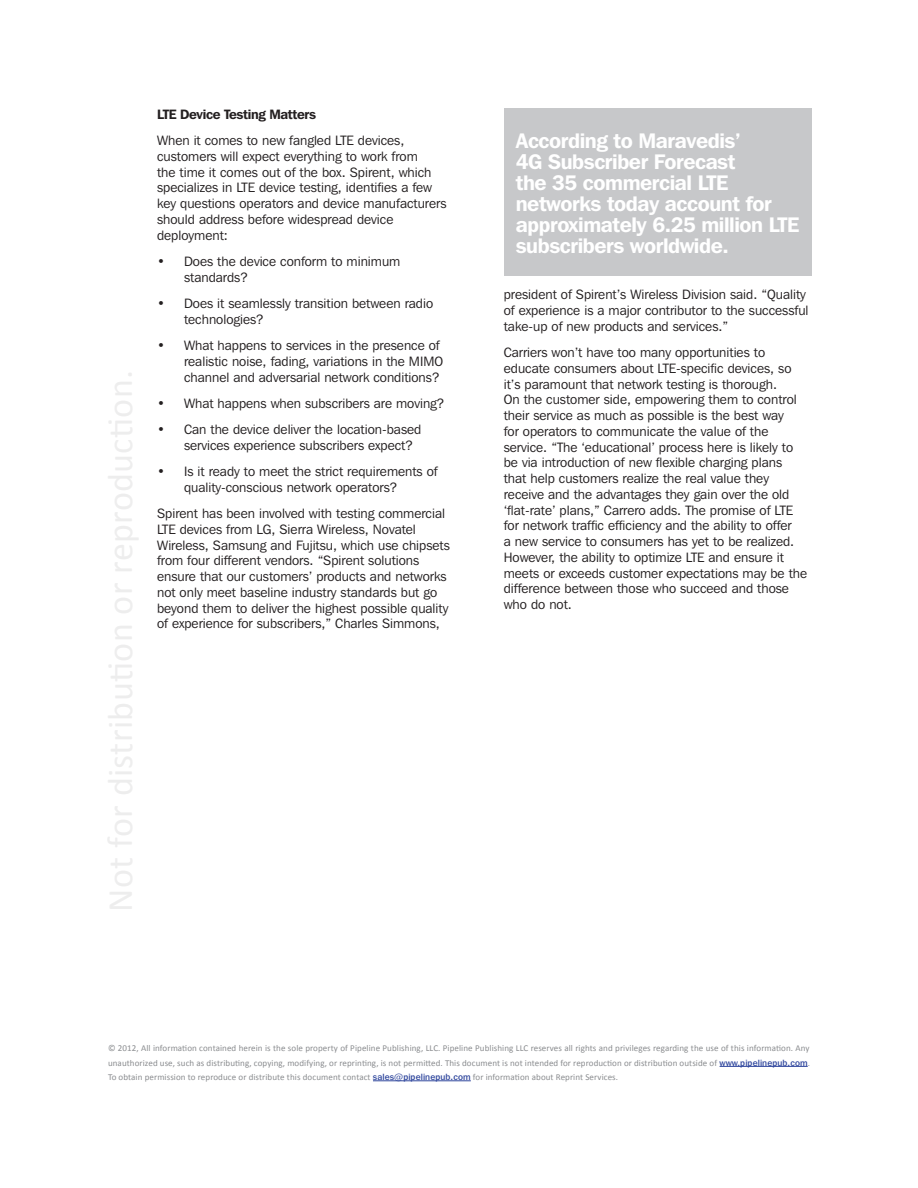
<style>
.page{position:relative;width:918px;height:1188px;background:#fff}
.page>*{position:absolute;margin:0;border:0;box-sizing:border-box;transform-origin:0 0}
.t1{font:600 21px/21px "Franklin Gothic IT Cby BT";letter-spacing:-.02em;color:#fff}
.t2{font:13.5px/15.8px "Franklin Gothic IT Cby BT";color:#231f20}
.t3{font:600 13.5px "Franklin Gothic IT Cby BT";letter-spacing:-.025em;color:#231f20}
.t4{font:9px/14.4px "Calibri";letter-spacing:.01em;color:#8a8c8f;text-align:justify}
.s1{font-family:"Franklin Gothic IT Cby BT";font-weight:500;color:#31489e}
</style>
<div class="page">
<hr style="left:720px;top:1066px;width:88px;height:1px;background:#31489e">
<hr style="left:373px;top:1080px;width:98px;height:1px;background:#31489e">
<div style="left:504px;top:108px;width:307px;height:167px;background:#c7c8ca"></div>
<p class="t3" style="left:157px;top:106px;width:161px">LTE Device Testing Matters</p>
<p class="t2" style="left:157px;top:132px;width:291px">When it comes to new fangled LTE devices, customers will expect everything to work from<br>the time it comes out of the box. Spirent, which specializes in LTE device testing, identifies a few key questions operators and device manufacturers should address before widespread device deployment:</p>
<p class="t2" style="left:184px;top:253px;width:218px;text-indent:-27px">• Does the device conform to minimum standards?</p>
<p class="t2" style="left:184px;top:295px;width:251px;text-indent:-27px">• Does it seamlessly transition between radio technologies?</p>
<p class="t2" style="left:184px;top:337px;width:261px;text-indent:-27px">• What happens to services in the presence of realistic noise, fading, variations in the MIMO channel and adversarial network conditions?</p>
<p class="t2" style="left:157px;top:395px;width:289px">• What happens when subscribers are moving?</p>
<p class="t2" style="left:184px;top:421px;width:239px;text-indent:-27px">• Can the device deliver the location-based services experience subscribers expect?</p>
<p class="t2" style="left:184px;top:463px;width:255px;text-indent:-27px">• Is it ready to meet the strict requirements of quality-conscious network operators?</p>
<p class="t2" style="left:157px;top:505px;width:294px">Spirent has been involved with testing commercial LTE devices from LG, Sierra Wireless, Novatel Wireless, Samsung and Fujitsu, which use chipsets from four different vendors. “Spirent solutions ensure that our customers’ products and networks not only meet baseline industry standards but go beyond them to deliver the highest possible quality of experience for subscribers,” Charles Simmons,</p>
<h1 class="t1" style="left:516px;top:129px;width:285px">According to Maravedis’<br>4G Subscriber Forecast<br>the 35 commercial LTE networks today account for approximately 6.25 million LTE subscribers worldwide.</h1>
<p class="t2" style="left:504px;top:287px;width:306px">president of Spirent’s Wireless Division said. “Quality of experience is a major contributor to the successful take-up of new products and services.”</p>
<p class="t2" style="left:504px;top:344px;width:305px">Carriers won’t have too many opportunities to educate consumers about LTE-specific devices, so it’s paramount that network testing is thorough.<br>On the customer side, empowering them to control their service as much as possible is the best way<br>for operators to communicate the value of the service. “The ‘educational’ process here is likely to be via introduction of new flexible charging plans that help customers realize the real value they receive and the advantages they gain over the old ‘flat-rate’ plans,” Carrero adds. The promise of LTE for network traffic efficiency and the ability to offer<br>a new service to consumers has yet to be realized.<br>However, the ability to optimize LTE and ensure it meets or exceeds customer expectations may be the difference between those who succeed and those who do not.</p>
<p class="t4" style="left:108px;top:1041px;width:704px">© 2012, All information contained herein is the sole property of Pipeline Publishing, LLC. Pipeline Publishing LLC reserves all rights and privileges regarding the use of this information. Any unauthorized use, such as distributing, copying, modifying, or reprinting, is not permitted. This document is not intended for reproduction or distribution outside of <span class="s1">www.pipelinepub.com</span>.<br>To obtain permission to reproduce or distribute this document contact <span class="s1">sales@pipelinepub.com</span> for information about Reprint Services.</p>
</div>
